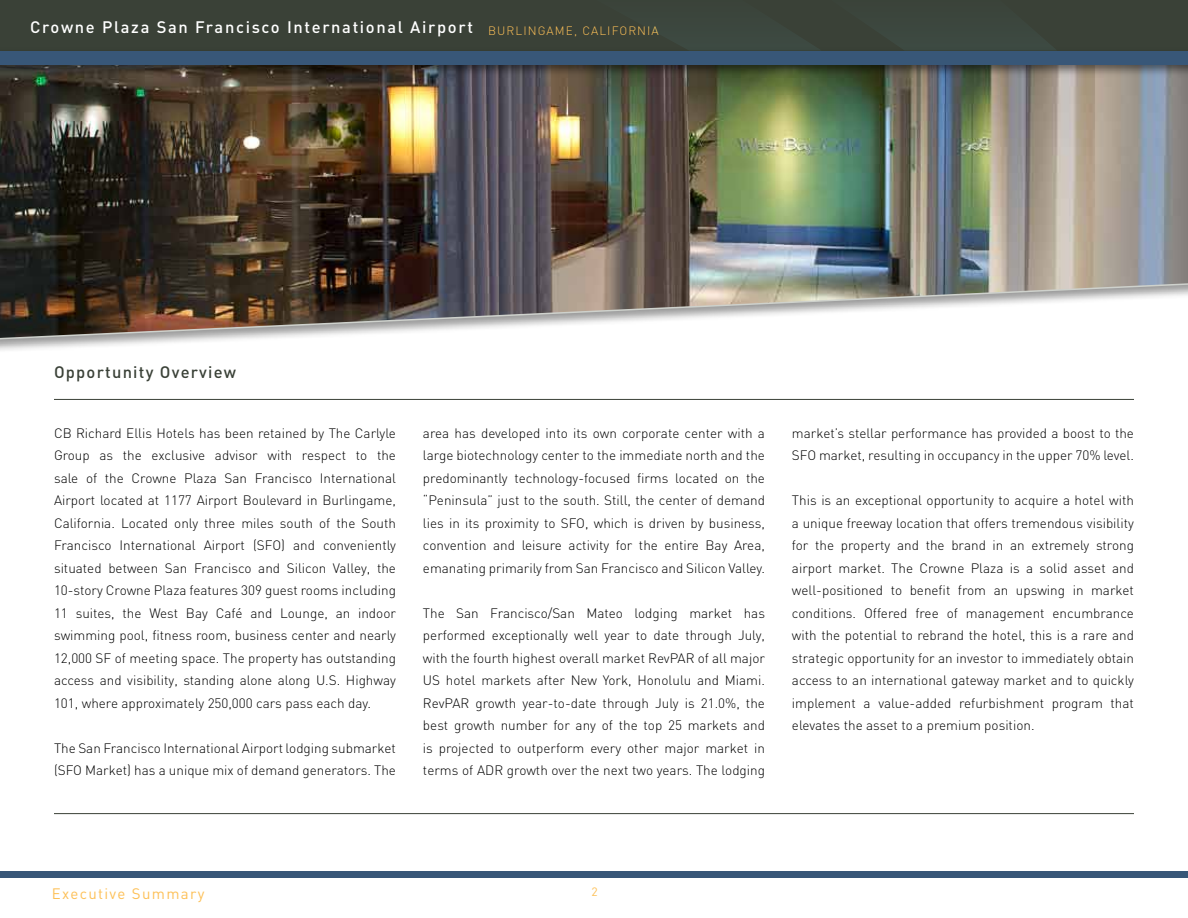
<style>
.page{position:relative;width:1188px;height:918px;background:#fff}
.page>*{position:absolute;margin:0;border:0;box-sizing:border-box;transform-origin:0 0}
.t1{font:500 16.5px "DIN";letter-spacing:.1em;color:#fff}
.t2{font:500 16.5px "DIN";letter-spacing:.075em;color:#3a4137}
.t3{font:15px "DIN";letter-spacing:.09em;color:#fdc057}
.t4{font:300 13.5px/22.5px "DIN";color:#000;text-align:justify}
.t5{font:12px "DIN";color:#fdc057}
</style>
<div class="page">
<div style="left:0;top:52px;width:1188px;height:302px;background:#000;opacity:.4"></div>
<img style="left:0;top:78px;width:1188px;height:204px">
<img style="left:0;top:282px;width:1188px;height:58px">
<hr style="left:54px;top:399px;width:1080px;height:1px;background:#3a4137">
<hr style="left:54px;top:813px;width:1080px;height:1px;background:#3a4137">
<div style="left:0;top:0;width:1188px;height:54px;background:#3a4137"></div>
<div style="left:0;top:47px;width:1188px;height:31px;background:#000;opacity:.5"></div>
<div style="left:0;top:51px;width:1188px;height:13px;background:#385778"></div>
<svg style="left:573px;top:43px;width:484px;height:8px"></svg>
<div style="left:0;top:872px;width:1188px;height:6px;background:#385778"></div>
<p class="t1" style="left:30px;top:16px;width:630px">Crowne Plaza San Francisco International Airport <sub>BURLINGAME,</sub> <sub>CALIFORNIA</sub></p>
<p class="t2" style="left:54px;top:361px;width:184px">Opportunity Overview</p>
<p class="t4" style="left:54px;top:421px;width:344px">CB Richard Ellis Hotels has been retained by The Carlyle Group as the exclusive advisor with respect to the sale of the Crowne Plaza San Francisco International Airport located at 1177 Airport Boulevard in Burlingame, California. Located only three miles south of the South Francisco International Airport (SFO) and conveniently situated between San Francisco and Silicon Valley, the 10-story Crowne Plaza features 309 guest rooms including 11 suites, the West Bay Café and Lounge, an indoor swimming pool, fitness room, business center and nearly 12,000 SF of meeting space. The property has outstanding access and visibility, standing alone along U.S. Highway 101, where approximately 250,000 cars pass each day.</p>
<p class="t4" style="left:54px;top:736px;width:344px">The San Francisco International Airport lodging submarket (SFO Market) has a unique mix of demand generators. The</p>
<p class="t4" style="left:423px;top:421px;width:344px">area has developed into its own corporate center with a large biotechnology center to the immediate north and the predominantly technology-focused firms located on the “Peninsula” just to the south. Still, the center of demand lies in its proximity to SFO, which is driven by business, convention and leisure activity for the entire Bay Area, emanating primarily from San Francisco and Silicon Valley.</p>
<p class="t4" style="left:423px;top:601px;width:344px">The San Francisco/San Mateo lodging market has performed exceptionally well year to date through July, with the fourth highest overall market RevPAR of all major US hotel markets after New York, Honolulu and Miami.<br>RevPAR growth year-to-date through July is 21.0%, the best growth number for any of the top 25 markets and is projected to outperform every other major market in terms of ADR growth over the next two years. The lodging</p>
<p class="t4" style="left:792px;top:421px;width:344px">market’s stellar performance has provided a boost to the<br>SFO market, resulting in occupancy in the upper 70% level.</p>
<p class="t4" style="left:792px;top:489px;width:344px">This is an exceptional opportunity to acquire a hotel with a unique freeway location that offers tremendous visibility for the property and the brand in an extremely strong airport market. The Crowne Plaza is a solid asset and well-positioned to benefit from an upswing in market conditions. Offered free of management encumbrance with the potential to rebrand the hotel, this is a rare and strategic opportunity for an investor to immediately obtain access to an international gateway market and to quickly implement a value-added refurbishment program that elevates the asset to a premium position.</p>
<p class="t3" style="left:52px;top:885px;width:154px">Executive Summary</p>
<p class="t5" style="left:591px;top:885px;width:8px">2</p>
</div>
